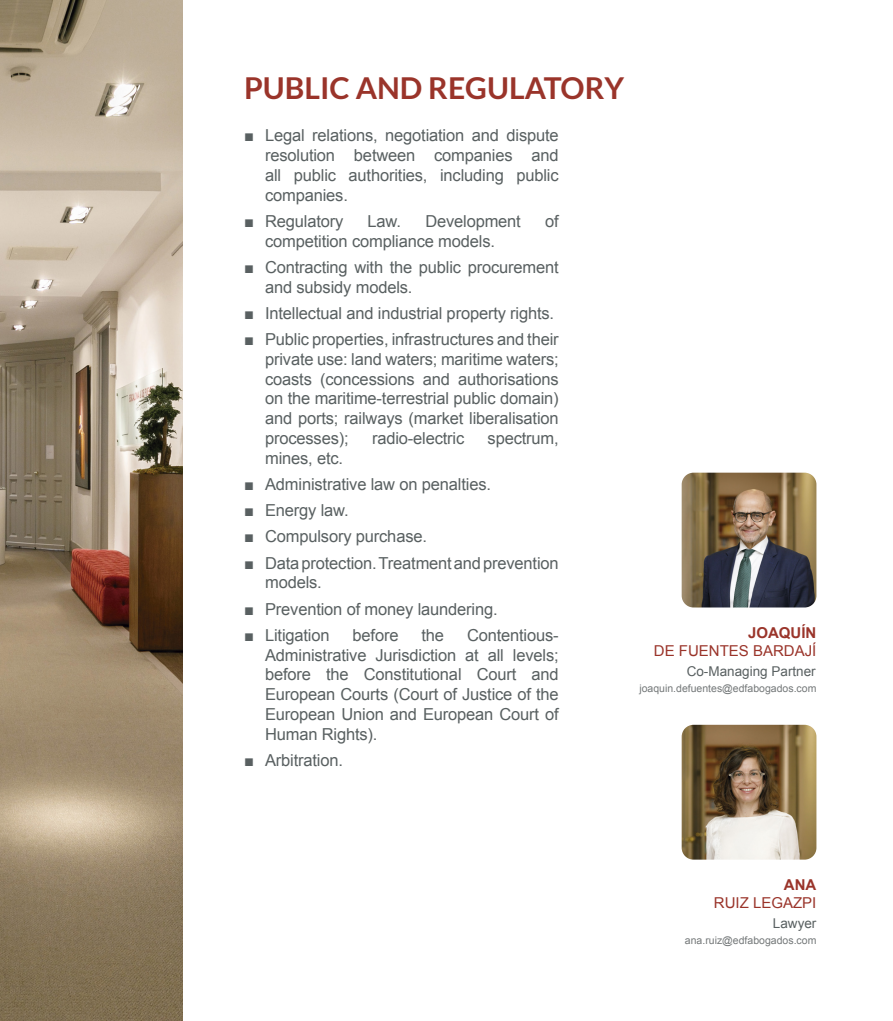
<style>
.page{position:relative;width:893px;height:1021px;background:#fff}
.page>*{position:absolute;margin:0;border:0;box-sizing:border-box;transform-origin:0 0}
.Estilo_de_párrafo_2{font:700 30.15px "Lato";color:#9a342a}
.t1{font:16.5px/19.8px "Arial";letter-spacing:-.01em;color:#596061;text-align:justify}
.cuerpo{font:15px/18px "Arial";color:#9a342a;text-align:right}
.cuerpo-2{font:13.5px "Arial";color:#596061}
.cuerpo-3{font:10.5px "Arial";color:#747879}
.s1{font-weight:700}
</style>
<div class="page">
<img style="left:0;top:0;width:183px;height:1020px">
<img style="left:682px;top:472px;width:134px;height:135px">
<img style="left:682px;top:724px;width:134px;height:135px">
<p class="Estilo_de_párrafo_2" style="left:244px;top:70px;width:382px">PUBLIC AND REGULATORY</p>
<p class="t1" style="left:265px;top:125px;width:295px;text-indent:-21px">■ Legal relations, negotiation and dispute resolution between companies and all public authorities, including public companies.</p>
<p class="t1" style="left:244px;top:211px;width:101px">■ Regulatory</p>
<p class="t1" style="left:368px;top:211px;width:35px">Law.</p>
<p class="t1" style="left:425px;top:211px;width:97px">Development</p>
<p class="t1" style="left:545px;top:211px;width:15px">of</p>
<p class="t1" style="left:265px;top:231px;width:231px">competition compliance models.</p>
<p class="t1" style="left:265px;top:257px;width:295px;text-indent:-21px">■ Contracting with the public procurement and subsidy models.</p>
<p class="t1" style="left:244px;top:303px;width:312px">■ Intellectual and industrial property rights.</p>
<p class="t1" style="left:265px;top:329px;width:295px;text-indent:-21px">■ Public properties, infrastructures and their private use: land waters; maritime waters; coasts (concessions and authorisations on the maritime-terrestrial public domain) and ports; railways (market liberalisation processes);</p>
<p class="t1" style="left:372px;top:428px;width:94px">radio-electric</p>
<p class="t1" style="left:488px;top:428px;width:73px">spectrum,</p>
<p class="t1" style="left:265px;top:448px;width:80px">mines, etc.</p>
<p class="t1" style="left:244px;top:474px;width:248px">■ Administrative law on penalties.</p>
<p class="t1" style="left:244px;top:500px;width:106px">■ Energy law.</p>
<p class="t1" style="left:244px;top:527px;width:184px">■ Compulsory purchase.</p>
<p class="t1" style="left:265px;top:553px;width:295px;text-indent:-21px">■ Data protection. Treatment and prevention models.</p>
<p class="t1" style="left:244px;top:599px;width:255px">■ Prevention of money laundering.</p>
<p class="t1" style="left:244px;top:625px;width:87px">■ Litigation</p>
<p class="t1" style="left:353px;top:625px;width:47px">before</p>
<p class="t1" style="left:421px;top:625px;width:24px">the</p>
<p class="t1" style="left:265px;top:625px;width:295px;text-indent:202px">Contentious-Administrative Jurisdiction at all levels; before the Constitutional Court and European Courts (Court of Justice of the European Union and European Court of Human Rights).</p>
<p class="t1" style="left:244px;top:750px;width:100px">■ Arbitration.</p>
<p class="cuerpo" style="left:654px;top:623px;width:164px"><span class="s1">JOAQUÍN<br></span>DE FUENTES BARDAJÍ</p>
<p class="cuerpo-2" style="left:687px;top:662px;width:131px">Co-Managing Partner</p>
<p class="cuerpo-3" style="left:639px;top:681px;width:179px">joaquin.defuentes@edfabogados.com</p>
<p class="cuerpo" style="left:714px;top:875px;width:104px"><span class="s1">ANA<br></span>RUIZ LEGAZPI</p>
<p class="cuerpo-2" style="left:773px;top:914px;width:45px">Lawyer</p>
<p class="cuerpo-3" style="left:685px;top:933px;width:133px">ana.ruiz@edfabogados.com</p>
</div>
